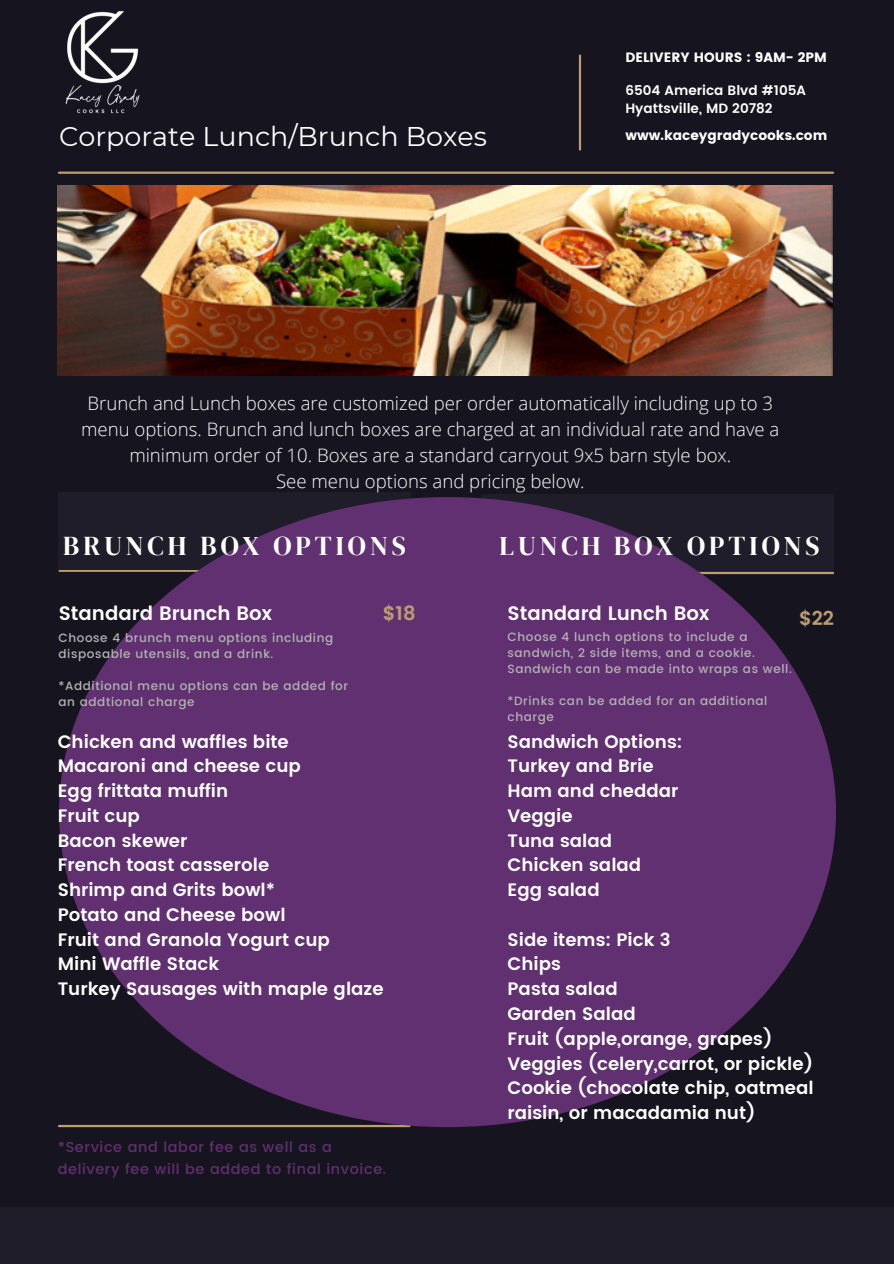
<style>
.page{position:relative;width:894px;height:1264px;background:#fff}
.page>*{position:absolute;margin:0;border:0;box-sizing:border-box;transform-origin:0 0}
.t1{font:27px "DM Serif Display";letter-spacing:.15em;color:#fff}
.t2{font:27px "Montserrat";color:#fff}
.t3{font:600 19.5px "Poppins";color:#fff}
.t4{font:600 19.5px "Poppins";color:#bc9d74}
.t5{font:300 18.6px/25.8px "Open Sans";color:#fff;text-align:center}
.t6{font:600 18px/24.8px "Poppins";color:#fff}
.t7{font:500 14.4px/22.6px "Poppins";letter-spacing:.045em;color:#603070}
.t8{font:13.5px "Poppins";color:#fff}
.t9{font:600 13.5px/18px "Poppins";color:#fff}
.t10{font:500 12px/16px "Poppins";letter-spacing:.05em;color:#b4b4b4}
</style>
<div class="page">
<div style="left:0;top:0;width:893px;height:1263px;background:#16141e"></div>
<hr style="left:578px;top:56px;width:3px;height:93px;background:#bc9d74">
<hr style="left:59px;top:172px;width:773px;height:2px;background:#bc9d74">
<hr style="left:60px;top:569px;width:350px;height:3px;background:#bc9d74">
<div style="left:482px;top:494px;width:351px;height:78px;background:#1f1d29"></div>
<div style="left:59px;top:492px;width:352px;height:77px;background:#1f1d29"></div>
<img style="left:58px;top:186px;width:774px;height:189px">
<hr style="left:482px;top:572px;width:350px;height:2px;background:#bc9d74">
<hr style="left:59px;top:1124px;width:350px;height:3px;background:#bc9d74">
<div style="left:0;top:1207px;width:893px;height:56px;background:#1f1d29"></div>
<div style="left:59px;top:497px;width:776px;height:630px;background:#603070;border-radius:50%"></div>
<img style="left:65px;top:11px;width:75px;height:103px">
<h2 class="t8" style="left:625px;top:49px;width:203px">DELIVERY HOURS : 9AM- 2PM</h2>
<h4 class="t2" style="left:59px;top:120px;width:429px">Corporate Lunch/Brunch Boxes</h4>
<h4 class="t9" style="left:625px;top:82px;width:182px">6504 America Blvd #105A<br>Hyattsville, MD 20782</h4>
<h6 class="t8" style="left:625px;top:127px;width:203px">www.kaceygradycooks.com</h6>
<p class="t5" style="left:81px;top:390px;width:699px">Brunch and Lunch boxes are customized per order automatically including up to 3 menu options. Brunch and lunch boxes are charged at an individual rate and have a minimum order of 10. Boxes are a standard carryout 9x5 barn style box.<br>See menu options and pricing below.</p>
<p class="t1" style="left:63px;top:527px;width:344px">BRUNCH BOX OPTIONS</p>
<p class="t1" style="left:499px;top:527px;width:321px">LUNCH BOX OPTIONS</p>
<p class="t4" style="left:383px;top:601px;width:34px">$18</p>
<p class="t4" style="left:798px;top:606px;width:36px">$22</p>
<h5 class="t3" style="left:59px;top:601px;width:215px">Standard Brunch Box</h5>
<h1 class="t3" style="left:507px;top:601px;width:203px">Standard Lunch Box</h1>
<p class="t10" style="left:58px;top:630px;width:276px">Choose 4 brunch menu options including disposable utensils, and a drink.</p>
<p class="t10" style="left:58px;top:678px;width:291px">*Additional menu options can be added for an addtional charge</p>
<h1 class="t10" style="left:507px;top:628px;width:286px">Choose 4 lunch options to include a sandwich, 2 side items, and a cookie.<br>Sandwich can be made into wraps as well.</h1>
<h4 class="t10" style="left:507px;top:692px;width:261px">*Drinks can be added for an additional charge</h4>
<h3 class="t6" style="left:58px;top:729px;width:327px">Chicken and waffles bite<br>Macaroni and cheese cup<br>Egg frittata muffin<br>Fruit cup<br>Bacon skewer<br>French toast casserole<br>Shrimp and Grits bowl*<br>Potato and Cheese bowl<br>Fruit and Granola Yogurt cup<br>Mini Waffle Stack<br>Turkey Sausages with maple glaze</h3>
<h4 class="t6" style="left:507px;top:729px;width:176px">Sandwich Options:<br>Turkey and Brie<br>Ham and cheddar<br>Veggie<br>Tuna salad<br>Chicken salad<br>Egg salad</h4>
<h3 class="t6" style="left:507px;top:927px;width:307px">Side items: Pick 3<br>Chips<br>Pasta salad<br>Garden Salad<br>Fruit (apple,orange, grapes)<br>Veggies (celery,carrot, or pickle)<br>Cookie (chocolate chip, oatmeal raisin, or macadamia nut)</h3>
<h4 class="t7" style="left:58px;top:1135px;width:330px">*Service and labor fee as well as a delivery fee will be added to final invoice.</h4>
</div>
